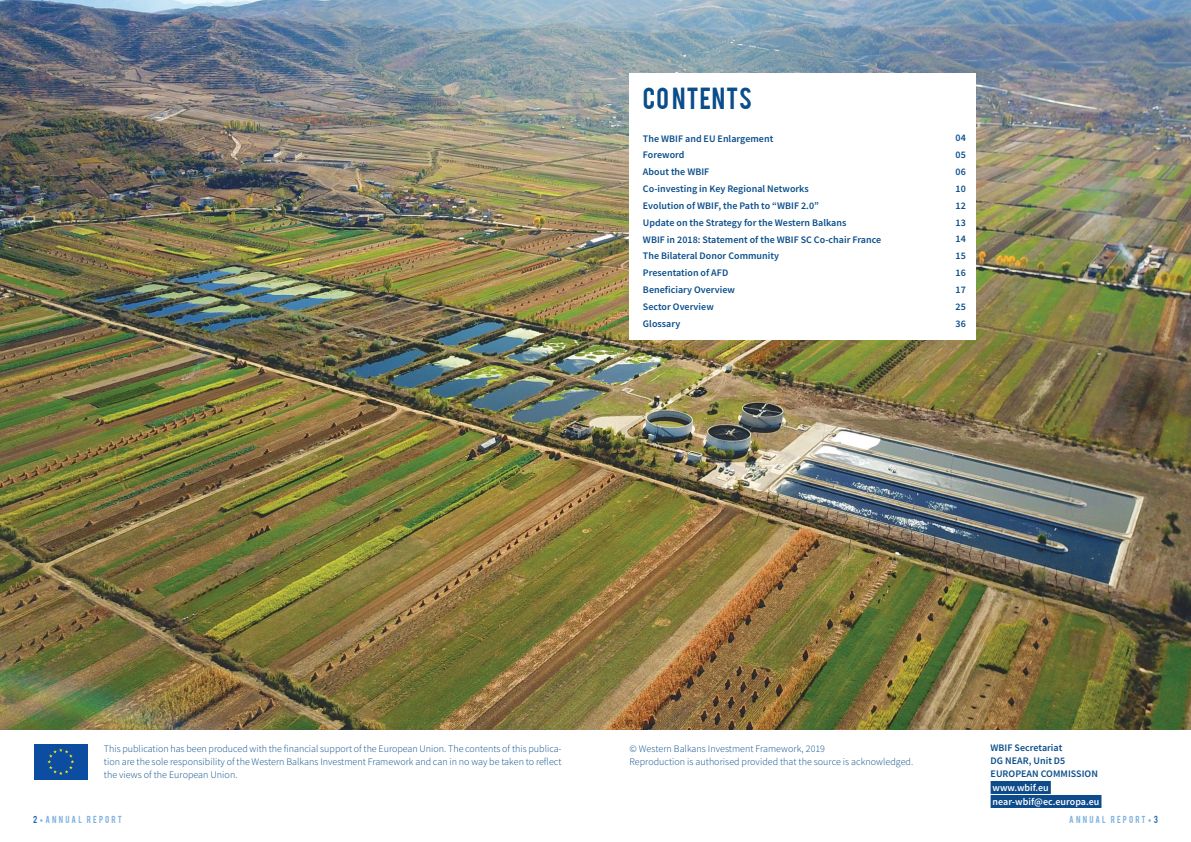
<style>
.page{position:relative;width:1191px;height:842px;background:#fff}
.page>*{position:absolute;margin:0;border:0;box-sizing:border-box;transform-origin:0 0}
.t1{font:24px "Bebas";letter-spacing:.045em;color:#094d8a}
.t2{font:600 10px/16.8px "Source Sans Pro";letter-spacing:.005em;color:#094d8a}
.t3{font:300 10px/13px "Source Sans Pro";letter-spacing:.005em;color:#094d8a;text-align:justify}
.t4{font:600 10px/14px "Source Sans Pro";letter-spacing:.005em;color:#fff}
.t5{font:8px "Bebas";letter-spacing:.27em;color:#81b2df}
.s1{color:#2169b4}
.s2{font-family:"Calibri"}
</style>
<div class="page">
<img style="left:0;top:0;width:1191px;height:729px">
<div style="left:629px;top:74px;width:347px;height:266px;background:#fff"></div>
<svg style="left:34px;top:744px;width:54px;height:36px"></svg>
<div style="left:34px;top:744px;width:53px;height:35px;background:#0d4da1"></div>
<svg style="left:47px;top:748px;width:27px;height:27px"></svg>
<div style="left:990px;top:781px;width:60px;height:13px;background:#0d4b8b"></div>
<div style="left:990px;top:795px;width:111px;height:13px;background:#0d4b8b"></div>
<h1 class="t1" style="left:643px;top:81px;width:111px">CO NTENTS</h1>
<p class="t2" style="left:643px;top:130px;width:240px">The WBIF and EU Enlargement<br>Foreword<br>About the WBIF<br>Co-investing in Key Regional Networks<br>Evolution of WBIF, the Path to “WBIF 2.0”<br>Update on the Strategy for the Western Balkans<br>WBIF in 2018: Statement of the WBIF SC Co-chair France<br>The Bilateral Donor Community<br>Presentation of AFD<br>Beneficiary Overview<br>Sector Overview<br>Glossary</p>
<p class="t2" style="left:955px;top:130px;width:12px;text-align:justify">04<br>05<br>06<br>10<br>12<br>13<br>14<br>15<br>16<br>17<br>25<br>36</p>
<p class="t3" style="left:104px;top:742px;width:459px">This publication has been produced with the financial support of the European Union. The contents of this publica&shy;tion are the sole responsibility of the Western Balkans Investment Framework and can in no way be taken to reflect the views of the European Union.</p>
<p class="t3" style="left:629px;top:742px;width:285px">© Western Balkans Investment Framework, 2019<br>Reproduction is authorised provided that the source is acknowledged.</p>
<p class="t2" style="left:990px;top:741px;width:109px;line-height:13px">WBIF Secretariat<br>DG NEAR, Unit D5<br>EUROPEAN COMMISSION</p>
<p class="t4" style="left:992px;top:781px;width:108px">www.wbif.eu near-wbif@ec.europa.eu</p>
<p class="t5" style="left:33px;top:814px;width:90px"><span class="s1">2</span><span class="s2">•</span>ANNUAL REPORT</p>
<p class="t5" style="left:1069px;top:814px;width:90px">ANNUAL REPORT<span class="s2">•</span><span class="s1">3</span></p>
</div>
